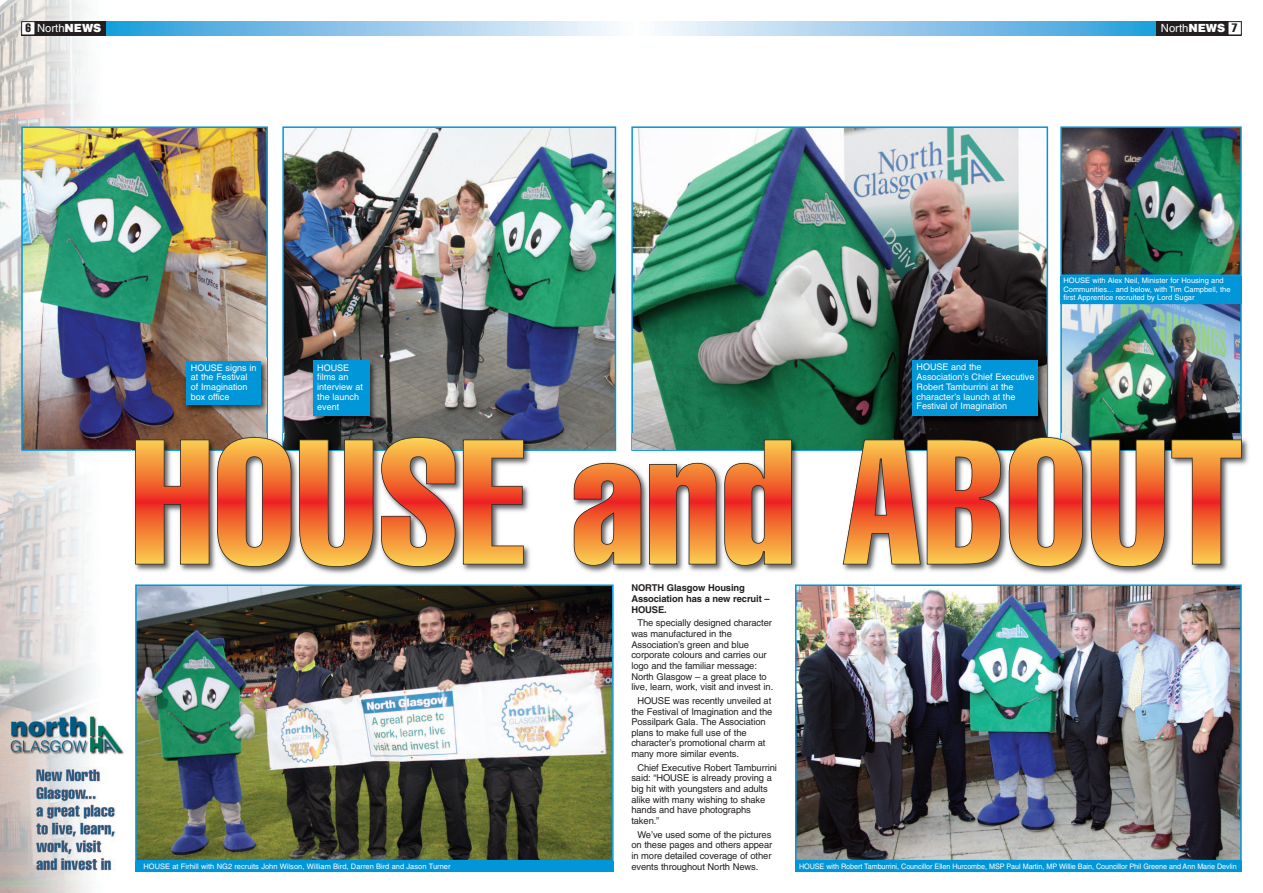
<style>
.page{position:relative;width:1263px;height:893px;background:#fff}
.page>*{position:absolute;margin:0;border:0;box-sizing:border-box;transform-origin:0 0}
.t1{font:11.25px "Helvetica";color:#fff}
.t2{font:9.38px/10.6px "Helvetica";letter-spacing:-.01em;color:#231f20}
.t3{font:700 9.38px/10.6px "Helvetica";letter-spacing:-.01em;color:#231f20}
.t4{font:9px/9.8px "Helvetica";color:#fff}
.t5{font:7.5px/8.2px "Helvetica";color:#fff}
.t6{font:7.5px "Helvetica";color:#fff;scale:.96 1}
.s1{font-stretch:extra-condensed;font-size:12px;color:#231f20}
.s2{font-weight:900}
</style>
<div class="page">
<img style="left:0;top:0;width:136px;height:893px">
<svg style="left:106px;top:21px;width:1050px;height:14px;background:#95caeb"></svg>
<div style="left:21px;top:21px;width:85px;height:14px;background:#231f20"></div>
<div style="left:22px;top:22px;width:13px;height:13px;background:#fff"></div>
<div style="left:21px;top:21px;width:14px;height:14px;border:1px solid #231f20"></div>
<div style="left:1156px;top:21px;width:85px;height:14px;background:#231f20"></div>
<div style="left:1228px;top:22px;width:13px;height:13px;background:#fff"></div>
<div style="left:1227px;top:21px;width:15px;height:14px;border:1px solid #231f20"></div>
<img style="left:1063px;top:306px;width:176px;height:128px">
<div style="left:1060px;top:303px;width:182px;height:148px;border:2px solid #0196d7"></div>
<img style="left:24px;top:129px;width:241px;height:319px">
<div style="left:21px;top:126px;width:247px;height:325px;border:2px solid #0196d7"></div>
<img style="left:138px;top:587px;width:473px;height:271px">
<div style="left:135px;top:584px;width:479px;height:277px;border:2px solid #0196d7"></div>
<img style="left:634px;top:129px;width:411px;height:305px">
<div style="left:631px;top:126px;width:417px;height:325px;border:2px solid #0196d7"></div>
<img style="left:285px;top:129px;width:328px;height:305px">
<div style="left:282px;top:126px;width:334px;height:325px;border:2px solid #0196d7"></div>
<img style="left:798px;top:587px;width:441px;height:271px">
<div style="left:795px;top:584px;width:447px;height:277px;border:2px solid #0196d7"></div>
<img style="left:1063px;top:129px;width:176px;height:144px">
<div style="left:1060px;top:126px;width:182px;height:150px;border:2px solid #0196d7"></div>
<img style="left:136px;top:434px;width:1113px;height:140px">
<img style="left:132px;top:451px;width:4px;height:126px">
<img style="left:1062px;top:434px;width:178px;height:3px">
<img style="left:132px;top:434px;width:134px;height:15px">
<img style="left:633px;top:434px;width:413px;height:3px">
<img style="left:284px;top:434px;width:331px;height:3px">
<svg style="left:135px;top:437px;width:1107px;height:130px"></svg>
<img style="left:183px;top:358px;width:85px;height:56px">
<div style="left:186px;top:361px;width:75px;height:43px;background:#0196d7"></div>
<img style="left:909px;top:357px;width:138px;height:68px">
<div style="left:912px;top:360px;width:125px;height:55px;background:#0196d7"></div>
<img style="left:310px;top:357px;width:69px;height:68px">
<div style="left:313px;top:361px;width:56px;height:55px;background:#0196d7"></div>
<div style="left:135px;top:862px;width:479px;height:10px;background:#0196d7"></div>
<div style="left:795px;top:861px;width:447px;height:11px;background:#0196d7"></div>
<div style="left:1060px;top:276px;width:182px;height:28px;background:#0196d7"></div>
<p class="t1" style="left:26px;top:24px;width:77px"><span class="s1">6</span> North<span class="s2">NEWS</span></p>
<p class="t1" style="left:1161px;top:24px;width:78px">North<span class="s2">NEWS</span> <span class="s1">7</span></p>
<p class="t4" style="left:191px;top:363px;width:67px">HOUSE signs in at the Festival of Imagination box office</p>
<p class="t4" style="left:916px;top:363px;width:119px">HOUSE and the<br>Association’s Chief Executive<br>Robert Tamburrini at the character’s launch at the<br>Festival of Imagination</p>
<p class="t4" style="left:317px;top:364px;width:47px">HOUSE films an interview at the launch event</p>
<p class="t5" style="left:1063px;top:277px;width:169px">HOUSE with Alex Neil, Minister for Housing and<br>Communities... and below, with Tim Campbell, the first Apprentice recruited by Lord Sugar</p>
<p class="t3" style="left:631px;top:584px;width:140px">NORTH Glasgow Housing<br>Association has a new recruit –<br>HOUSE.</p>
<p class="t2" style="left:631px;top:618px;width:143px;text-indent:6px">The specially designed character was manufactured in the<br>Association’s green and blue corporate colours and carries our logo and the familiar message:<br>North Glasgow – a great place to live, learn, work, visit and invest in.</p>
<p class="t2" style="left:631px;top:696px;width:143px;text-indent:6px">HOUSE was recently unveiled at the Festival of Imagination and the<br>Possilpark Gala. The Association plans to make full use of the character’s promotional charm at many more similar events.</p>
<p class="t2" style="left:631px;top:763px;width:147px;text-indent:6px">Chief Executive Robert Tamburrini said: “HOUSE is already proving a big hit with youngsters and adults alike with many wishing to shake hands and have photographs taken.”</p>
<p class="t2" style="left:631px;top:830px;width:142px;text-align:justify;text-indent:6px">We’ve used some of the pictures on these pages and others appear in more detailed coverage of other events throughout North News.</p>
<p class="t5" style="left:143px;top:863px;width:309px">HOUSE at Firhill with NG2 recruits John Wilson, William Bird, Darren Bird and Jason Turner</p>
<p class="t6" style="left:799px;top:863px;width:457px">HOUSE with Robert Tamburrini, Councillor Ellen Hurcombe, MSP Paul Martin, MP Willie Bain, Councillor Phil Greene and Ann Marie Devlin</p>
</div>
